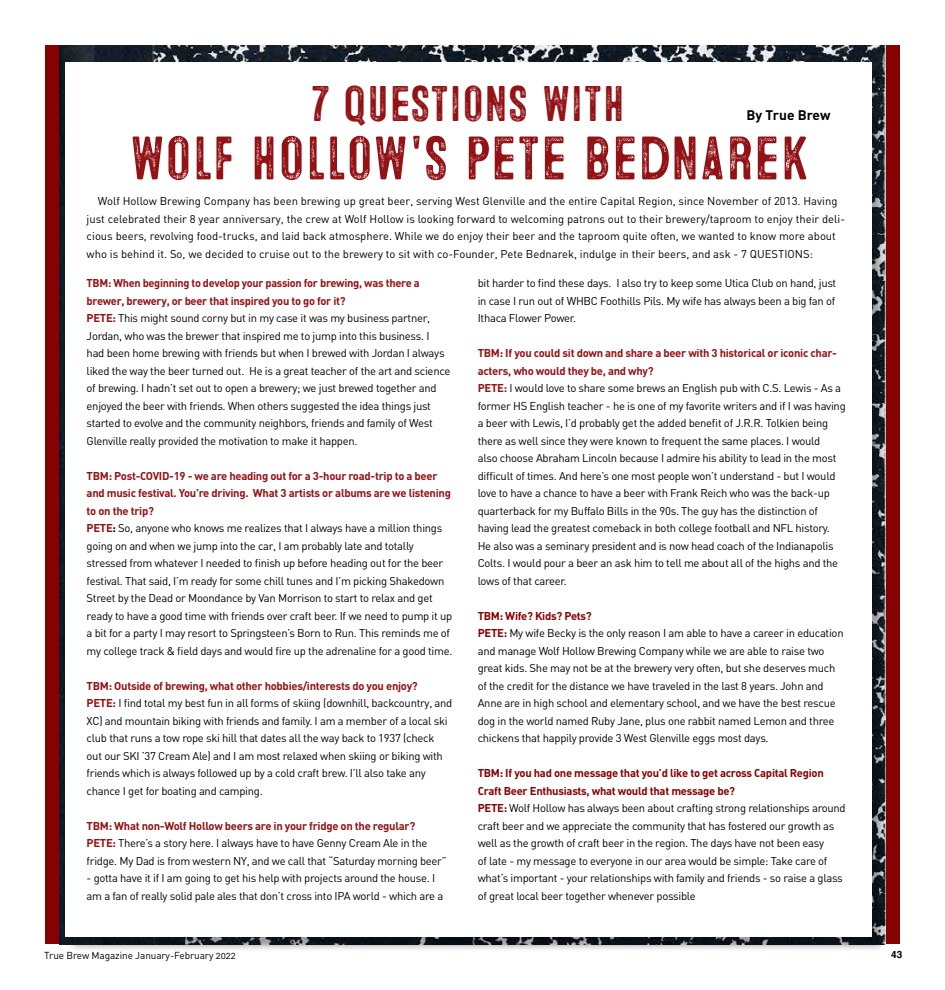
<style>
.page{position:relative;width:945px;height:990px;background:#fff}
.page>*{position:absolute;margin:0;border:0;box-sizing:border-box;transform-origin:0 0}
.t1{font:61.25px "Microbrew Soft Four";color:#921215}
.t2{font:50px "Microbrew Soft Four";letter-spacing:-.01em;color:#921215}
.t3{font:700 13.75px "DIN";color:#000}
.t4{font:11.25px/17.5px "DIN";letter-spacing:-.025em;color:#000}
.t5{font:11.25px/17.5px "DIN";color:#000}
.t6{font:10px "DIN Regular Alternate";letter-spacing:-.01em;color:#000}
.t7{font:700 10px "Helvetica";color:#000}
.s1{font-weight:700;color:#921215}
.s2{font-weight:700}
.s3{font-weight:700;color:#860101}
</style>
<div class="page">
<div style="left:45px;top:46px;width:855px;height:898px;background:#860101"></div>
<img style="left:59px;top:46px;width:827px;height:898px">
<div style="left:67px;top:64px;width:820px;height:888px;background:#000;opacity:.32"></div>
<div style="left:65px;top:62px;width:806px;height:875px;background:#fff"></div>
<h2 class="t2" style="left:311px;top:76px;width:316px">7 QUESTIONS WITH</h2>
<p class="t3" style="left:747px;top:106px;width:85px">By True Brew</p>
<h1 class="t1" style="left:129px;top:123px;width:682px">WOLF HOLLOW'S PETE BEDNAREK</h1>
<p class="t5" style="left:87px;top:192px;width:760px;text-indent:11px">Wolf Hollow Brewing Company has been brewing up great beer, serving West Glenville and the entire Capital Region, since November of 2013. Having just celebrated their 8 year anniversary, the crew at Wolf Hollow is looking forward to welcoming patrons out to their brewery/taproom to enjoy their deli&shy;cious beers, revolving food-trucks, and laid back atmosphere. While we do enjoy their beer and the taproom quite often, we wanted to know more about who is behind it. So, we decided to cruise out to the brewery to sit with co-Founder, Pete Bednarek, indulge in their beers, and ask - 7 QUESTIONS:</p>
<p class="t4" style="left:87px;top:274px;width:365px"><span class="s1">TBM: When beginning to develop your passion for brewing, was there a brewer, brewery, or beer that inspired you to go for it?<br>PETE:</span> This might sound corny but in my case it was my business partner, Jordan, who was the brewer that inspired me to jump into this business. I<br>had been home brewing with friends but when I brewed with Jordan I always liked the way the beer turned out. He is a great teacher of the art and science of brewing. I hadn’t set out to open a brewery; we just brewed together and enjoyed the beer with friends. When others suggested the idea things just started to evolve and the community neighbors, friends and family of West Glenville really provided the motivation to make it happen.</p>
<p class="t4" style="left:87px;top:467px;width:367px"><span class="s1">TBM: Post-COVID-19 - we are heading out for a 3-hour road-trip to a beer and music festival. You’re driving. What 3 artists or albums are we listening to on the trip?<br>PETE</span><span class="s2">:</span> So, anyone who knows me realizes that I always have a million things going on and when we jump into the car, I am probably late and totally stressed from whatever I needed to finish up before heading out for the beer festival. That said, I’m ready for some chill tunes and I’m picking Shakedown Street by the Dead or Moondance by Van Morrison to start to relax and get ready to have a good time with friends over craft beer. If we need to pump it up a bit for a party I may resort to Springsteen’s Born to Run. This reminds me of my college track &amp; field days and would fire up the adrenaline for a good time.</p>
<p class="t4" style="left:87px;top:677px;width:367px"><span class="s1">TBM: Outside of brewing, what other hobbies/interests do you enjoy?<br>PETE:</span> I find total my best fun in all forms of skiing (downhill, backcountry, and XC) and mountain biking with friends and family. I am a member of a local ski club that runs a tow rope ski hill that dates all the way back to 1937 (check out our SKI ’37 Cream Ale) and I am most relaxed when skiing or biking with friends which is always followed up by a cold craft brew. I’ll also take any chance I get for boating and camping.</p>
<p class="t4" style="left:87px;top:817px;width:362px"><span class="s1">TBM: What non-Wolf Hollow beers are in your fridge on the regular?<br>PETE:</span> There’s a story here. I always have to have Genny Cream Ale in the fridge. My Dad is from western NY, and we call that “Saturday morning beer”</p>
<p class="t4" style="left:87px;top:869px;width:358px">- gotta have it if I am going to get his help with projects around the house. I am a fan of really solid pale ales that don’t cross into IPA world - which are a</p>
<p class="t4" style="left:478px;top:274px;width:360px;text-align:justify">bit harder to find these days. I also try to keep some Utica Club on hand, just in case I run out of WHBC Foothills Pils. My wife has always been a big fan of Ithaca Flower Power.</p>
<p class="t4" style="left:478px;top:344px;width:370px"><span class="s1">TBM: If you could sit down and share a beer with 3 historical or iconic char&shy;acters, who would they be, and why?<br>PETE:</span> I would love to share some brews an English pub with C.S. Lewis - As a former HS English teacher - he is one of my favorite writers and if I was having a beer with Lewis, I’d probably get the added benefit of J.R.R. Tolkien being there as well since they were known to frequent the same places. I would<br>also choose Abraham Lincoln because I admire his ability to lead in the most difficult of times. And here’s one most people won’t understand - but I would love to have a chance to have a beer with Frank Reich who was the back-up quarterback for my Buffalo Bills in the 90s. The guy has the distinction of having lead the greatest comeback in both college football and NFL history.<br>He also was a seminary president and is now head coach of the Indianapolis Colts. I would pour a beer an ask him to tell me about all of the highs and the lows of that career.</p>
<p class="t4" style="left:478px;top:607px;width:367px"><span class="s3">TBM: Wife? Kids? Pets?<br>PETE:</span> My wife Becky is the only reason I am able to have a career in education and manage Wolf Hollow Brewing Company while we are able to raise two great kids. She may not be at the brewery very often, but she deserves much of the credit for the distance we have traveled in the last 8 years. John and Anne are in high school and elementary school, and we have the best rescue dog in the world named Ruby Jane, plus one rabbit named Lemon and three chickens that happily provide 3 West Glenville eggs most days.</p>
<p class="t4" style="left:478px;top:764px;width:370px"><span class="s3">TBM: If you had one message that you’d like to get across Capital Region Craft Beer Enthusiasts, what would that message be?<br>PETE:</span> Wolf Hollow has always been about crafting strong relationships around craft beer and we appreciate the community that has fostered our growth as well as the growth of craft beer in the region. The days have not been easy<br>of late - my message to everyone in our area would be simple: Take care of what’s important - your relationships with family and friends - so raise a glass of great local beer together whenever possible</p>
<p class="t6" style="left:44px;top:949px;width:193px">True Brew Magazine January-February 2022</p>
<p class="t7" style="left:891px;top:946px;width:13px">43</p>
</div>
